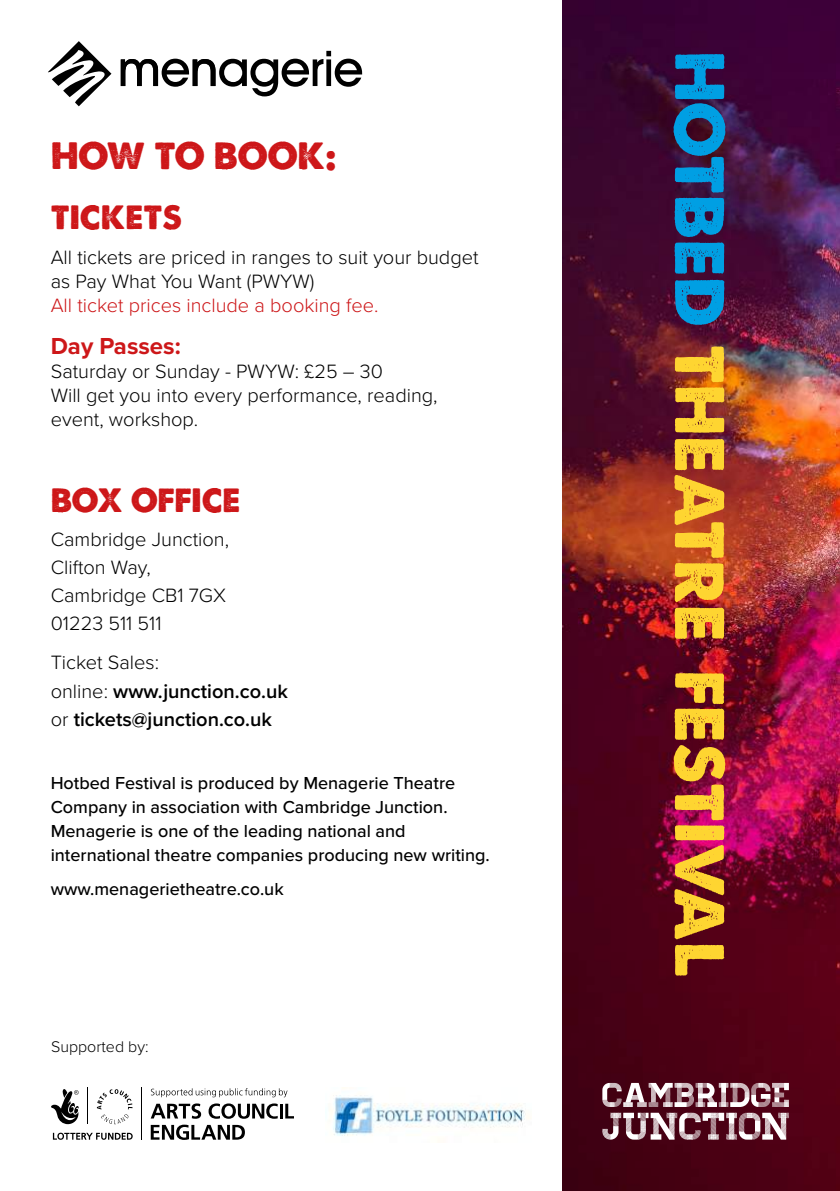
<style>
.page{position:relative;width:840px;height:1191px;background:#fff}
.page>*{position:absolute;margin:0;border:0;box-sizing:border-box;transform-origin:0 0}
.t1{font:66px "A Loveof Thunder";letter-spacing:.005em;color:#fed531}
.t2{font:36px "A Loveof Thunder";color:#cd1719}
.t3{font:32px "A Loveof Thunder";color:#cd1719}
.t4{font:700 24px "Proxima Nova";color:#cd1719}
.t5{font:300 20px/24px "Proxima Nova";color:#000}
.t6{font:600 20px/28px "Proxima Nova";color:#000}
.t7{font:300 20px "Proxima Nova";color:#cd1719}
.t8{font:500 18px/24px "Proxima Nova";color:#000}
.t9{font:300 16px "Proxima Nova";color:#000}
.s1{font-weight:300}
.s2{color:#009fe3}
</style>
<div class="page">
<img style="left:562px;top:0;width:277px;height:1191px">
<svg style="left:602px;top:1083px;width:186px;height:56px"></svg>
<svg style="left:53px;top:1132px;width:80px;height:7px"></svg>
<svg style="left:97px;top:1089px;width:35px;height:35px"></svg>
<svg style="left:51px;top:1089px;width:28px;height:35px"></svg>
<hr style="left:87px;top:1087px;width:1px;height:37px;background:#000">
<svg style="left:151px;top:1103px;width:50px;height:15px"></svg>
<svg style="left:208px;top:1103px;width:69px;height:15px"></svg>
<hr style="left:280px;top:1103px;width:3px;height:15px;background:#000">
<svg style="left:285px;top:1103px;width:9px;height:15px"></svg>
<svg style="left:151px;top:1124px;width:94px;height:16px"></svg>
<svg style="left:151px;top:1088px;width:136px;height:9px"></svg>
<hr style="left:141px;top:1087px;width:1px;height:52px;background:#000">
<svg style="left:48px;top:41px;width:63px;height:65px"></svg>
<svg style="left:121px;top:51px;width:241px;height:45px"></svg>
<img style="left:330px;top:1087px;width:200px;height:49px">
<h2 class="t2" style="left:51px;top:133px;width:287px">HOW TO BOOK:</h2>
<h3 class="t3" style="left:51px;top:197px;width:133px">TICKETS</h3>
<p class="t5" style="left:51px;top:244px;width:429px">All tickets are priced in ranges to suit your budget as Pay What You Want (PWYW)</p>
<p class="t7" style="left:51px;top:291px;width:329px">All ticket prices include a booking fee.</p>
<p class="t4" style="left:51px;top:332px;width:131px">Day Passes:</p>
<p class="t5" style="left:51px;top:358px;width:388px">Saturday or Sunday - PWYW: £25 – 30<br>Will get you into every performance, reading, event, workshop.</p>
<h3 class="t3" style="left:51px;top:481px;width:191px">BOX OFFICE</h3>
<p class="t5" style="left:51px;top:524px;width:180px;line-height:28px">Cambridge Junction,<br>Clifton Way,<br>Cambridge CB1 7GX<br>01223 511 511</p>
<p class="t6" style="left:51px;top:648px;width:238px"><span class="s1">Ticket Sales:<br>online:</span> www.junction.co.uk <span class="s1">or</span> tickets@junction.co.uk</p>
<p class="t8" style="left:51px;top:771px;width:440px">Hotbed Festival is produced by Menagerie Theatre Company in association with Cambridge Junction.<br>Menagerie is one of the leading national and international theatre companies producing new writing.</p>
<p class="t8" style="left:51px;top:877px;width:234px">www.menagerietheatre.co.uk</p>
<p class="t9" style="left:51px;top:1035px;width:99px">Supported by:</p>
<h1 class="t1" style="left:740px;top:51px;width:927px;rotate:90deg"><span class="s2">HOTBED</span> THEATRE FESTIVAL</h1>
</div>
